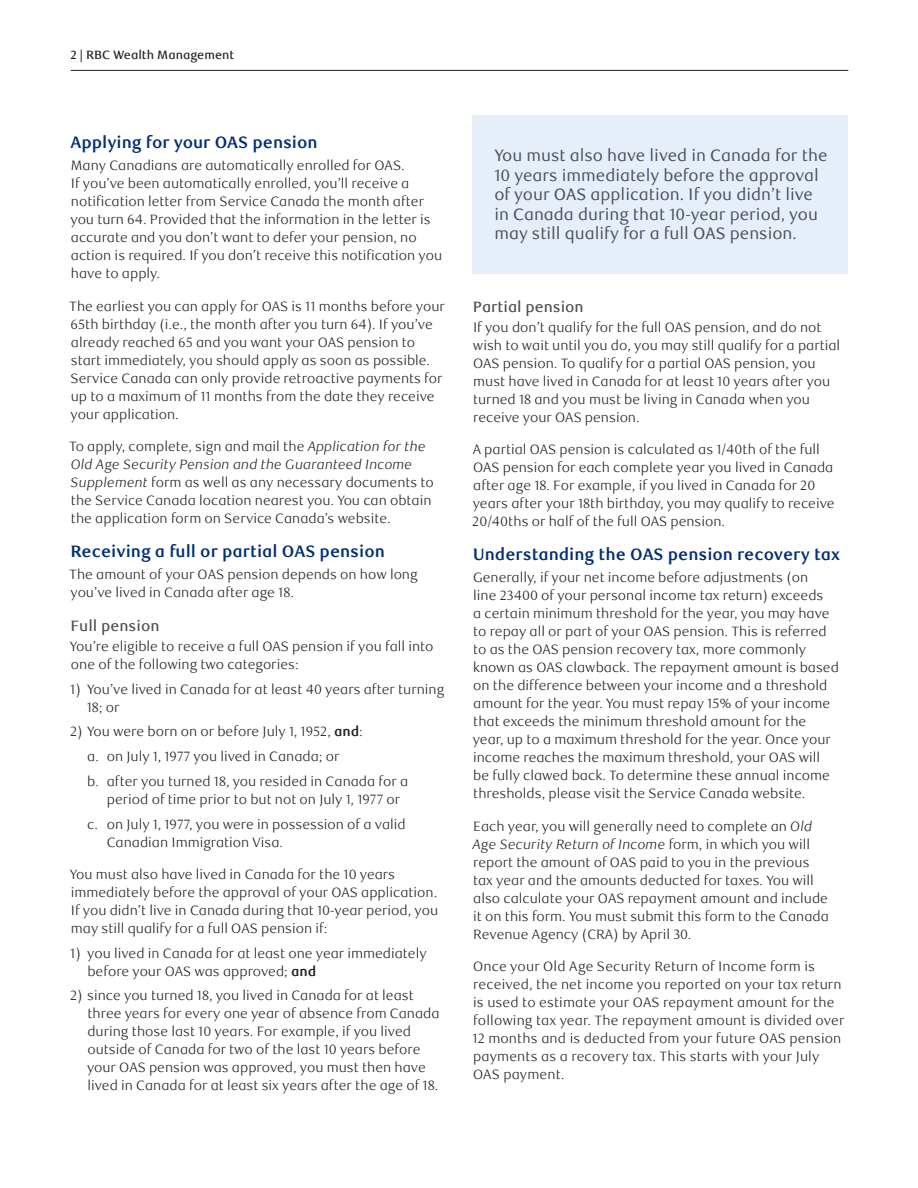
<style>
.page{position:relative;width:918px;height:1188px;background:#fff}
.page>*{position:absolute;margin:0;border:0;box-sizing:border-box;transform-origin:0 0}
.t1{font:16.5px/19.5px "RBC Text";color:#4a4f55}
._4-Text_Headline{font:700 16.5px "RBC Text";color:#002f73}
._6-Subhead_L1{font:500 15px "RBC Text";color:#4a4f55}
._5-Body_Copy{font:300 13.5px/18px "RBC Text";color:#231f20}
.t2{font:500 12px "RBC Text";color:#231f20}
.s1{font-style:italic}
.s2{font-weight:700}
</style>
<div class="page">
<hr style="left:71px;top:70px;width:777px;height:1px;background:#231f20">
<div style="left:473px;top:115px;width:375px;height:158px;background:#e6eefa"></div>
<p class="t2" style="left:70px;top:47px;width:165px">2 | RBC Wealth Management</p>
<h2 class="_4-Text_Headline" style="left:70px;top:132px;width:249px">Applying for your OAS pension</h2>
<p class="_5-Body_Copy" style="left:71px;top:157px;width:373px">Many Canadians are automatically enrolled for OAS.<br>If you’ve been automatically enrolled, you’ll receive a notification letter from Service Canada the month after you turn 64. Provided that the information in the letter is accurate and you don’t want to defer your pension, no action is required. If you don’t receive this notification you have to apply.</p>
<p class="_5-Body_Copy" style="left:69px;top:297px;width:377px">The earliest you can apply for OAS is 11 months before your 65th birthday (i.e., the month after you turn 64). If you’ve already reached 65 and you want your OAS pension to start immediately, you should apply as soon as possible.<br>Service Canada can only provide retroactive payments for up to a maximum of 11 months from the date they receive your application.</p>
<p class="_5-Body_Copy" style="left:69px;top:437px;width:366px">To apply, complete, sign and mail the <span class="s1">Application for the Old Age Security Pension and the Guaranteed Income Supplement</span> form as well as any necessary documents to the Service Canada location nearest you. You can obtain the application form on Service Canada’s website.</p>
<h2 class="_4-Text_Headline" style="left:71px;top:541px;width:316px">Receiving a full or partial OAS pension</h2>
<p class="_5-Body_Copy" style="left:69px;top:566px;width:350px">The amount of your OAS pension depends on how long you’ve lived in Canada after age 18.</p>
<h3 class="_6-Subhead_L1" style="left:71px;top:617px;width:90px">Full pension</h3>
<p class="_5-Body_Copy" style="left:70px;top:637px;width:365px">You’re eligible to receive a full OAS pension if you fall into one of the following two categories:</p>
<p class="_5-Body_Copy" style="left:87px;top:680px;width:359px;text-indent:-16px">1) You’ve lived in Canada for at least 40 years after turning<br>18; or</p>
<p class="_5-Body_Copy" style="left:70px;top:723px;width:295px">2) You were born on or before July 1, 1952, <span class="s2">and</span>:</p>
<p class="_5-Body_Copy" style="left:87px;top:748px;width:254px">a. on July 1, 1977 you lived in Canada; or</p>
<p class="_5-Body_Copy" style="left:107px;top:772px;width:303px;text-indent:-20px">b. after you turned 18, you resided in Canada for a period of time prior to but not on July 1, 1977 or</p>
<p class="_5-Body_Copy" style="left:107px;top:815px;width:301px;text-indent:-19px">c. on July 1, 1977, you were in possession of a valid<br>Canadian Immigration Visa.</p>
<p class="_5-Body_Copy" style="left:70px;top:865px;width:370px">You must also have lived in Canada for the 10 years immediately before the approval of your OAS application.<br>If you didn’t live in Canada during that 10-year period, you may still qualify for a full OAS pension if:</p>
<p class="_5-Body_Copy" style="left:87px;top:944px;width:341px;text-indent:-17px">1) you lived in Canada for at least one year immediately before your OAS was approved; <span class="s2">and</span></p>
<p class="_5-Body_Copy" style="left:87px;top:987px;width:354px;text-indent:-17px">2) since you turned 18, you lived in Canada for at least three years for every one year of absence from Canada during those last 10 years. For example, if you lived outside of Canada for two of the last 10 years before your OAS pension was approved, you must then have lived in Canada for at least six years after the age of 18.</p>
<p class="t1" style="left:494px;top:146px;width:335px">You must also have lived in Canada for the 10 years immediately before the approval of your OAS application. If you didn’t live in Canada during that 10-year period, you may still qualify for a full OAS pension.</p>
<h3 class="_6-Subhead_L1" style="left:473px;top:298px;width:112px">Partial pension</h3>
<p class="_5-Body_Copy" style="left:473px;top:319px;width:369px">If you don’t qualify for the full OAS pension, and do not wish to wait until you do, you may still qualify for a partial OAS pension. To qualify for a partial OAS pension, you must have lived in Canada for at least 10 years after you turned 18 and you must be living in Canada when you receive your OAS pension.</p>
<p class="_5-Body_Copy" style="left:472px;top:441px;width:364px">A partial OAS pension is calculated as 1/40th of the full OAS pension for each complete year you lived in Canada after age 18. For example, if you lived in Canada for 20 years after your 18th birthday, you may qualify to receive 20/40ths or half of the full OAS pension.</p>
<h2 class="_4-Text_Headline" style="left:473px;top:545px;width:369px">Understanding the OAS pension recovery tax</h2>
<p class="_5-Body_Copy" style="left:473px;top:569px;width:368px">Generally, if your net income before adjustments (on<br>line 23400 of your personal income tax return) exceeds<br>a certain minimum threshold for the year, you may have to repay all or part of your OAS pension. This is referred to as the OAS pension recovery tax, more commonly known as OAS clawback. The repayment amount is based on the difference between your income and a threshold amount for the year. You must repay 15% of your income that exceeds the minimum threshold amount for the year, up to a maximum threshold for the year. Once your income reaches the maximum threshold, your OAS will be fully clawed back. To determine these annual income thresholds, please visit the Service Canada website.</p>
<p class="_5-Body_Copy" style="left:473px;top:817px;width:358px">Each year, you will generally need to complete an <span class="s1">Old Age Security Return of Income</span> form, in which you will report the amount of OAS paid to you in the previous tax year and the amounts deducted for taxes. You will also calculate your OAS repayment amount and include it on this form. You must submit this form to the Canada Revenue Agency (CRA) by April 30.</p>
<p class="_5-Body_Copy" style="left:473px;top:958px;width:374px">Once your Old Age Security Return of Income form is received, the net income you reported on your tax return is used to estimate your OAS repayment amount for the following tax year. The repayment amount is divided over 12 months and is deducted from your future OAS pension payments as a recovery tax. This starts with your July OAS payment.</p>
</div>
